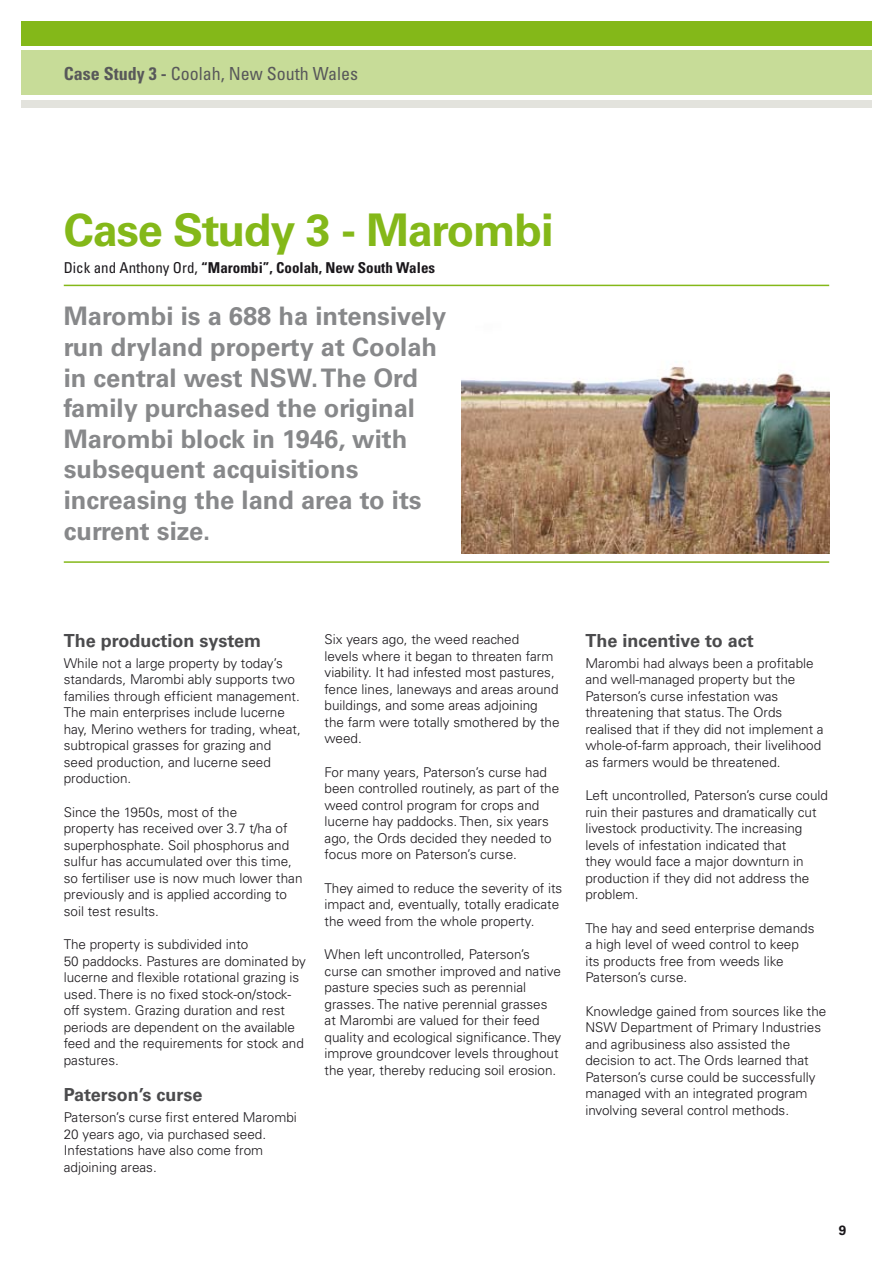
<style>
.page{position:relative;width:893px;height:1263px;background:#fff}
.page>*{position:absolute;margin:0;border:0;box-sizing:border-box;transform-origin:0 0}
.t1{font:700 45px "Univers";letter-spacing:-.025em;color:#84b819}
.t2{font:700 25.5px/30.6px "Univers";color:#87888a}
.t3{font:700 18px "Univers";color:#4b4b4d}
.t4{font:condensed 18px "Univers";color:#58585a}
.t5{font:700 condensed 15px "Univers";color:#1a171b}
.t6{font:300 13.5px/16.5px "Univers";color:#1a171b}
.t7{font:700 13.5px "Univers";color:#1a171b}
.s1{font-weight:700}
.s2{font-weight:400}
</style>
<div class="page">
<div style="left:21px;top:21px;width:851px;height:25px;background:#84b819"></div>
<div style="left:21px;top:51px;width:851px;height:44px;background:#c7dc98"></div>
<div style="left:21px;top:100px;width:851px;height:8px;background:#e3e3dd"></div>
<hr style="left:64px;top:285px;width:765px;height:1px;background:#84b819">
<img style="left:461px;top:366px;width:368px;height:188px">
<hr style="left:64px;top:561px;width:765px;height:2px;background:#84b819">
<h3 class="t4" style="left:64px;top:62px;width:296px"><span class="s1">Case Study 3 -</span> Coolah, New South Wales</h3>
<h1 class="t1" style="left:64px;top:204px;width:491px">Case Study 3 - Marombi</h1>
<p class="t5" style="left:64px;top:258px;width:373px"><span class="s2">Dick and Anthony Ord,</span> “Marombi”, Coolah, New South Wales</p>
<h2 class="t2" style="left:64px;top:301px;width:384px">Marombi is a 688 ha intensively run dryland property at Coolah in central west NSW. The Ord family purchased the original<br>Marombi block in 1946, with subsequent acquisitions increasing the land area to its current size.</h2>
<h3 class="t3" style="left:64px;top:630px;width:199px">The production system</h3>
<p class="t6" style="left:64px;top:655px;width:238px">While not a large property by today’s standards, Marombi ably supports two families through efficient management.<br>The main enterprises include lucerne hay, Merino wethers for trading, wheat, subtropical grasses for grazing and seed production, and lucerne seed production.</p>
<p class="t6" style="left:64px;top:804px;width:240px">Since the 1950s, most of the<br>property has received over 3.7 t/ha of superphosphate. Soil phosphorus and sulfur has accumulated over this time, so fertiliser use is now much lower than previously and is applied according to soil test results.</p>
<p class="t6" style="left:64px;top:936px;width:244px">The property is subdivided into<br>50 paddocks. Pastures are dominated by lucerne and flexible rotational grazing is used. There is no fixed stock-on/stock&shy;off system. Grazing duration and rest periods are dependent on the available feed and the requirements for stock and pastures.</p>
<h3 class="t3" style="left:64px;top:1084px;width:140px">Paterson’s curse</h3>
<p class="t6" style="left:64px;top:1109px;width:235px">Paterson’s curse first entered Marombi<br>20 years ago, via purchased seed.<br>Infestations have also come from adjoining areas.</p>
<p class="t6" style="left:325px;top:631px;width:237px">Six years ago, the weed reached<br>levels where it began to threaten farm viability. It had infested most pastures, fence lines, laneways and areas around buildings, and some areas adjoining the farm were totally smothered by the weed.</p>
<p class="t6" style="left:325px;top:764px;width:236px">For many years, Paterson’s curse had been controlled routinely, as part of the weed control program for crops and lucerne hay paddocks. Then, six years ago, the Ords decided they needed to focus more on Paterson’s curse.</p>
<p class="t6" style="left:325px;top:880px;width:239px">They aimed to reduce the severity of its impact and, eventually, totally eradicate the weed from the whole property.</p>
<p class="t6" style="left:325px;top:946px;width:238px">When left uncontrolled, Paterson’s curse can smother improved and native pasture species such as perennial grasses. The native perennial grasses at Marombi are valued for their feed quality and ecological significance. They improve groundcover levels throughout the year, thereby reducing soil erosion.</p>
<h3 class="t3" style="left:585px;top:630px;width:170px">The incentive to act</h3>
<p class="t6" style="left:585px;top:655px;width:240px">Marombi had always been a profitable and well-managed property but the Paterson’s curse infestation was threatening that status. The Ords realised that if they did not implement a whole-of-farm approach, their livelihood as farmers would be threatened.</p>
<p class="t6" style="left:585px;top:787px;width:244px">Left uncontrolled, Paterson’s curse could ruin their pastures and dramatically cut livestock productivity. The increasing levels of infestation indicated that<br>they would face a major downturn in production if they did not address the problem.</p>
<p class="t6" style="left:585px;top:920px;width:231px">The hay and seed enterprise demands a high level of weed control to keep its products free from weeds like<br>Paterson’s curse.</p>
<p class="t6" style="left:585px;top:1003px;width:243px">Knowledge gained from sources like the NSW Department of Primary Industries and agribusiness also assisted the decision to act. The Ords learned that Paterson’s curse could be successfully managed with an integrated program involving several control methods.</p>
<p class="t7" style="left:839px;top:1222px;width:9px">9</p>
</div>
